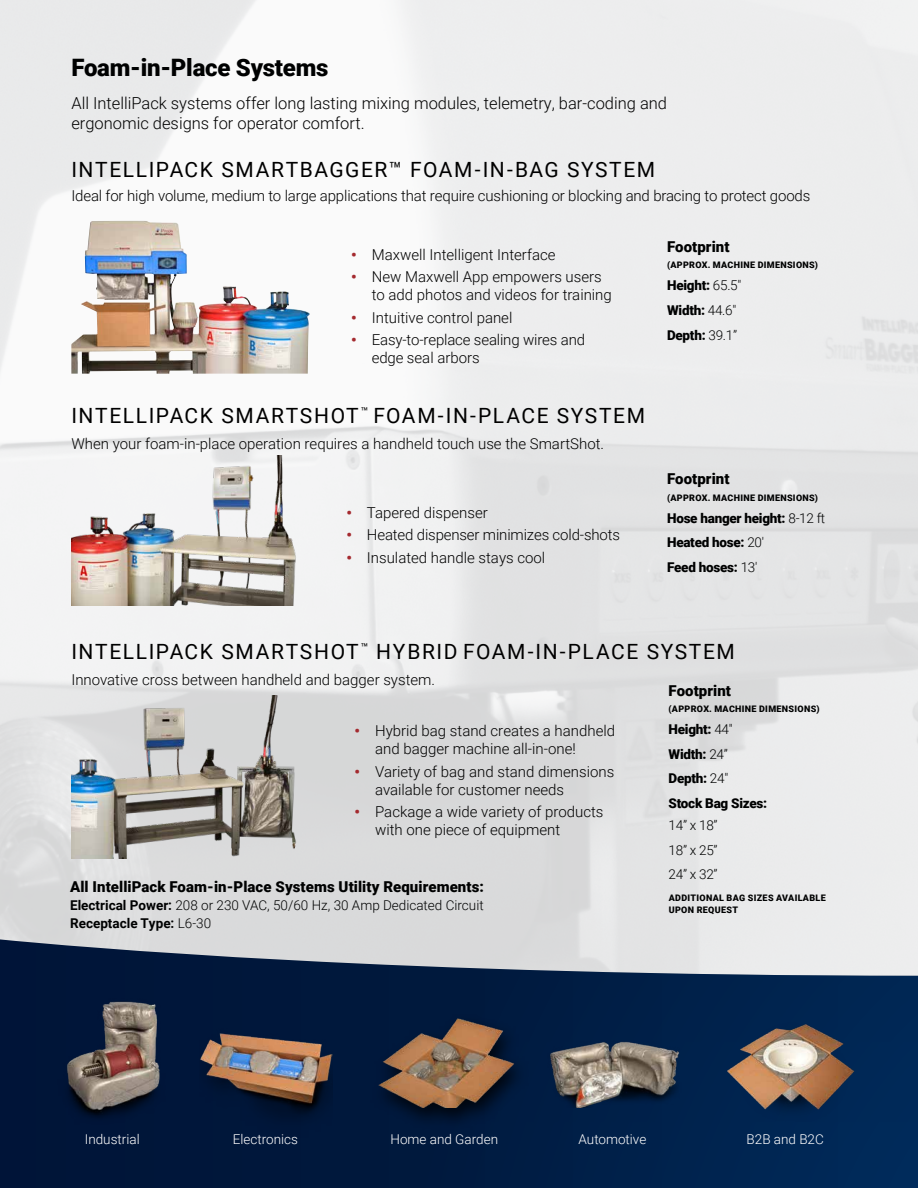
<style>
.page{position:relative;width:918px;height:1188px;background:#fff}
.page>*{position:absolute;margin:0;border:0;box-sizing:border-box;transform-origin:0 0}
.t1{font:900 24px "Roboto";letter-spacing:-.01em;color:#000101}
.t2{font:21px "Roboto";letter-spacing:.075em;color:#000}
.t3{font:300 16.5px/19.5px "Roboto";color:#000}
.t4{font:300 15px/18px "Roboto";color:#000}
.t5{font:900 15px "Roboto";letter-spacing:.005em;color:#000101}
.t6{font:900 13.5px/24.8px "Roboto";letter-spacing:-.02em;color:#000101}
.t7{font:300 13.5px/24.8px "Roboto";color:#000101;text-align:justify}
.t8{font:300 13.5px "Roboto";color:#fff}
.t9{font:900 9px/12px "Roboto";letter-spacing:.035em;color:#000101}
.s1{font-weight:900;color:#a42a2f}
.s2{font-weight:300}
.s3{font-weight:700}
</style>
<div class="page">
<img style="left:0;top:0;width:918px;height:939px">
<svg style="left:0;top:939px;width:391px;height:249px;background:#152949"></svg>
<svg style="left:391px;top:939px;width:527px;height:249px;background:#2f496a"></svg>
<img style="left:71px;top:456px;width:233px;height:150px">
<img style="left:71px;top:221px;width:239px;height:153px">
<img style="left:71px;top:695px;width:228px;height:163px">
<img style="left:547px;top:1037px;width:135px;height:71px">
<img style="left:47px;top:999px;width:141px;height:129px">
<div style="left:370px;top:1013px;width:161px;height:117px;background:#000;opacity:.8"></div>
<img style="left:375px;top:1015px;width:148px;height:92px">
<img style="left:709px;top:996px;width:158px;height:135px">
<img style="left:200px;top:1028px;width:133px;height:133px">
<h1 class="t1" style="left:71px;top:51px;width:259px">Foam-in-Place Systems</h1>
<p class="t3" style="left:71px;top:93px;width:597px">All IntelliPack systems offer long lasting mixing modules, telemetry, bar-coding and ergonomic designs for operator comfort.</p>
<h2 class="t2" style="left:71px;top:155px;width:585px">INTELLIPACK SMARTBAGGER™ FOAM-IN-BAG SYSTEM</h2>
<p class="t4" style="left:71px;top:186px;width:741px">Ideal for high volume, medium to large applications that require cushioning or blocking and bracing to protect goods</p>
<p class="t4" style="left:351px;top:245px;width:206px"><span class="s1">•</span> Maxwell Intelligent Interface</p>
<p class="t4" style="left:372px;top:268px;width:242px;text-indent:-21px"><span class="s1">•</span> New Maxwell App empowers users to add photos and videos for training</p>
<p class="t4" style="left:351px;top:308px;width:163px"><span class="s1">•</span> Intuitive control panel</p>
<p class="t4" style="left:372px;top:330px;width:215px;text-indent:-21px"><span class="s1">•</span> Easy-to-replace sealing wires and edge seal arbors</p>
<h2 class="t2" style="left:71px;top:401px;width:575px">INTELLIPACK SMARTSHOT<sup>™</sup> FOAM-IN-PLACE SYSTEM</h2>
<p class="t4" style="left:71px;top:434px;width:534px">When your foam-in-place operation requires a handheld touch use the SmartShot.</p>
<p class="t4" style="left:346px;top:503px;width:143px"><span class="s1">•</span> Tapered dispenser</p>
<p class="t4" style="left:346px;top:525px;width:275px"><span class="s1">•</span> Heated dispenser minimizes cold-shots</p>
<p class="t4" style="left:346px;top:548px;width:200px"><span class="s1">•</span> Insulated handle stays cool</p>
<p class="t5" style="left:667px;top:236px;width:64px">Footprint</p>
<p class="t9" style="left:667px;top:259px;width:153px">(APPROX. MACHINE DIMENSIONS)</p>
<p class="t6" style="left:667px;top:273px;width:76px">Height: <span class="s2">65.5"<br></span>Width: <span class="s2">44.6"<br></span>Depth: <span class="s2">39.1”</span></p>
<p class="t5" style="left:667px;top:469px;width:64px">Footprint</p>
<p class="t9" style="left:667px;top:491px;width:153px">(APPROX. MACHINE DIMENSIONS)</p>
<p class="t6" style="left:667px;top:505px;width:160px">Hose hanger height: <span class="s2">8-12 ft<br></span>Heated hose: <span class="s2">20'<br></span>Feed hoses: <span class="s2">13'</span></p>
<h2 class="t2" style="left:71px;top:637px;width:665px">INTELLIPACK SMARTSHOT<sup>™</sup> HYBRID FOAM-IN-PLACE SYSTEM</h2>
<p class="t4" style="left:71px;top:670px;width:365px">Innovative cross between handheld and bagger system.</p>
<p class="t4" style="left:375px;top:722px;width:242px;text-indent:-21px"><span class="s1">•</span> Hybrid bag stand creates a handheld and bagger machine all-in-one!</p>
<p class="t4" style="left:375px;top:762px;width:241px;text-indent:-21px"><span class="s1">•</span> Variety of bag and stand dimensions available for customer needs</p>
<p class="t4" style="left:375px;top:802px;width:230px;text-indent:-21px"><span class="s1">•</span> Package a wide variety of products with one piece of equipment</p>
<p class="t5" style="left:70px;top:876px;width:415px">All IntelliPack Foam-in-Place Systems Utility Requirements:</p>
<p class="t7" style="left:70px;top:895px;width:415px;line-height:18px"><span class="s3">Electrical Power:</span> 208 or 230 VAC, 50/60 Hz, 30 Amp Dedicated Circuit<br><span class="s3">Receptacle Type:</span> L6-30</p>
<p class="t5" style="left:669px;top:680px;width:64px">Footprint</p>
<p class="t9" style="left:669px;top:703px;width:153px">(APPROX. MACHINE DIMENSIONS)</p>
<p class="t6" style="left:669px;top:716px;width:100px">Height: <span class="s2">44"<br></span>Width: <span class="s2">24”<br></span>Depth: <span class="s2">24"<br></span>Stock Bag Sizes:</p>
<p class="t7" style="left:669px;top:812px;width:51px">14” x 18” 18” x 25” 24” x 32”</p>
<p class="t9" style="left:669px;top:891px;width:159px">ADDITIONAL BAG SIZES AVAILABLE<br>UPON REQUEST</p>
<p class="t8" style="left:85px;top:1130px;width:56px">Industrial</p>
<p class="t8" style="left:233px;top:1130px;width:67px">Electronics</p>
<p class="t8" style="left:390px;top:1130px;width:109px">Home and Garden</p>
<p class="t8" style="left:579px;top:1130px;width:69px">Automotive</p>
<p class="t8" style="left:747px;top:1130px;width:79px">B2B and B2C</p>
</div>
